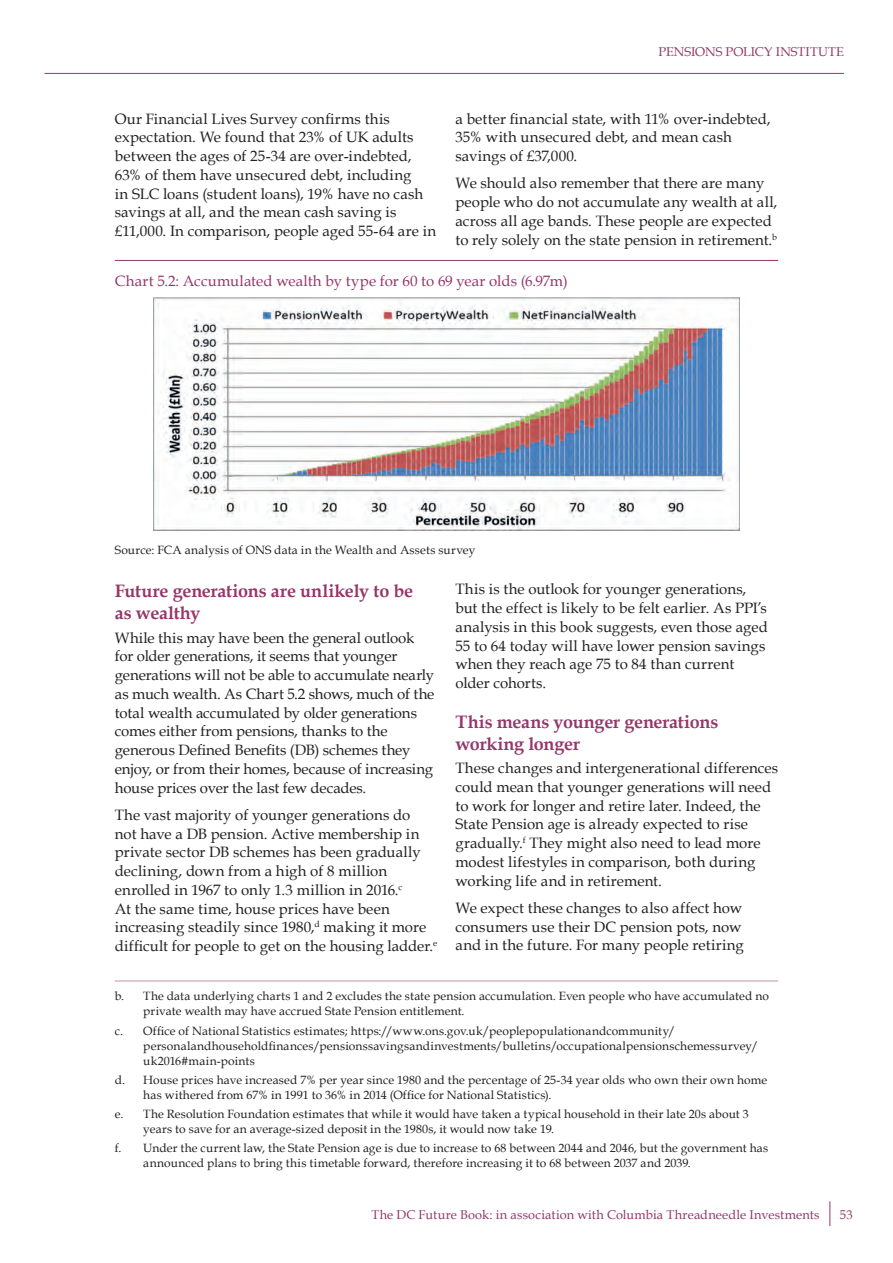
<style>
.page{position:relative;width:893px;height:1263px;background:#fff}
.page>*{position:absolute;margin:0;border:0;box-sizing:border-box;transform-origin:0 0}
.t1{font:700 18px/21.8px "Book Antiqua";letter-spacing:-.01em;color:#94376a}
.t2{font:15px/18.8px "Book Antiqua";letter-spacing:.005em;color:#231f20}
.t3{font:15px "Book Antiqua";letter-spacing:.005em;color:#94376a}
.t4{font:12.75px "Book Antiqua";letter-spacing:.01em;color:#94376a}
.t5{font:12px/15px "Book Antiqua";letter-spacing:.015em;color:#231f20}
</style>
<div class="page">
<hr style="left:115px;top:980px;width:663px;height:1px;background:#c491ab">
<hr style="left:115px;top:260px;width:663px;height:1px;background:#94376a">
<img style="left:153px;top:298px;width:587px;height:232px">
<svg style="left:829px;top:1201px;width:1px;height:25px"></svg>
<hr style="left:45px;top:73px;width:799px;height:1px;background:#94376a">
<p class="t4" style="left:658px;top:43px;width:187px">PENSIONS POLICY INSTITUTE</p>
<p class="t2" style="left:115px;top:109px;width:323px">Our Financial Lives Survey confirms this expectation. We found that 23% of UK adults between the ages of 25-34 are over-indebted, 63% of them have unsecured debt, including<br>in SLC loans (student loans), 19% have no cash savings at all, and the mean cash saving is £11,000. In comparison, people aged 55-64 are in</p>
<p class="t2" style="left:455px;top:109px;width:317px">a better financial state, with 11% over-indebted,<br>35% with unsecured debt, and mean cash savings of £37,000.</p>
<p class="t2" style="left:455px;top:174px;width:323px">We should also remember that there are many people who do not accumulate any wealth at all, across all age bands. These people are expected to rely solely on the state pension in retirement.<sup>b</sup></p>
<p class="t3" style="left:115px;top:271px;width:454px">Chart 5.2: Accumulated wealth by type for 60 to 69 year olds (6.97m)</p>
<p class="t5" style="left:115px;top:542px;width:362px">Source: FCA analysis of ONS data in the Wealth and Assets survey</p>
<p class="t1" style="left:115px;top:580px;width:300px">Future generations are unlikely to be as wealthy</p>
<p class="t2" style="left:115px;top:628px;width:321px">While this may have been the general outlook for older generations, it seems that younger generations will not be able to accumulate nearly as much wealth. As Chart 5.2 shows, much of the total wealth accumulated by older generations comes either from pensions, thanks to the generous Defined Benefits (DB) schemes they enjoy, or from their homes, because of increasing house prices over the last few decades.</p>
<p class="t2" style="left:115px;top:805px;width:324px">The vast majority of younger generations do<br>not have a DB pension. Active membership in private sector DB schemes has been gradually declining, down from a high of 8 million enrolled in 1967 to only 1.3 million in 2016.<sup>c<br></sup>At the same time, house prices have been increasing steadily since 1980,<sup>d</sup> making it more difficult for people to get on the housing ladder.<sup>e</sup></p>
<p class="t2" style="left:455px;top:580px;width:314px">This is the outlook for younger generations, but the effect is likely to be felt earlier. As PPI’s analysis in this book suggests, even those aged 55 to 64 today will have lower pension savings when they reach age 75 to 84 than current older cohorts.</p>
<p class="t1" style="left:455px;top:711px;width:264px">This means younger generations working longer</p>
<p class="t2" style="left:455px;top:758px;width:324px">These changes and intergenerational differences could mean that younger generations will need to work for longer and retire later. Indeed, the State Pension age is already expected to rise gradually.<sup>f</sup> They might also need to lead more modest lifestyles in comparison, both during working life and in retirement.</p>
<p class="t2" style="left:455px;top:898px;width:290px">We expect these changes to also affect how consumers use their DC pension pots, now and in the future. For many people retiring</p>
<p class="t5" style="left:143px;top:988px;width:627px;text-indent:-28px">b. The data underlying charts 1 and 2 excludes the state pension accumulation. Even people who have accumulated no private wealth may have accrued State Pension entitlement.</p>
<p class="t5" style="left:143px;top:1023px;width:616px;text-indent:-28px">c. Office of National Statistics estimates; https://www.ons.gov.uk/peoplepopulationandcommunity/ personalandhouseholdfinances/pensionssavingsandinvestments/bulletins/occupationalpensionschemessurvey/ uk2016#main-points</p>
<p class="t5" style="left:143px;top:1072px;width:625px;text-indent:-28px">d. House prices have increased 7% per year since 1980 and the percentage of 25-34 year olds who own their own home has withered from 67% in 1991 to 36% in 2014 (Office for National Statistics).</p>
<p class="t5" style="left:143px;top:1106px;width:607px;text-indent:-28px">e. The Resolution Foundation estimates that while it would have taken a typical household in their late 20s about 3 years to save for an average-sized deposit in the 1980s, it would now take 19.</p>
<p class="t5" style="left:143px;top:1140px;width:626px;text-indent:-28px">f. Under the current law, the State Pension age is due to increase to 68 between 2044 and 2046, but the government has announced plans to bring this timetable forward, therefore increasing it to 68 between 2037 and 2039.</p>
<p class="t4" style="left:372px;top:1205px;width:449px">The DC Future Book: in association with Columbia Threadneedle Investments</p>
<p class="t4" style="left:840px;top:1205px;width:14px">53</p>
</div>
